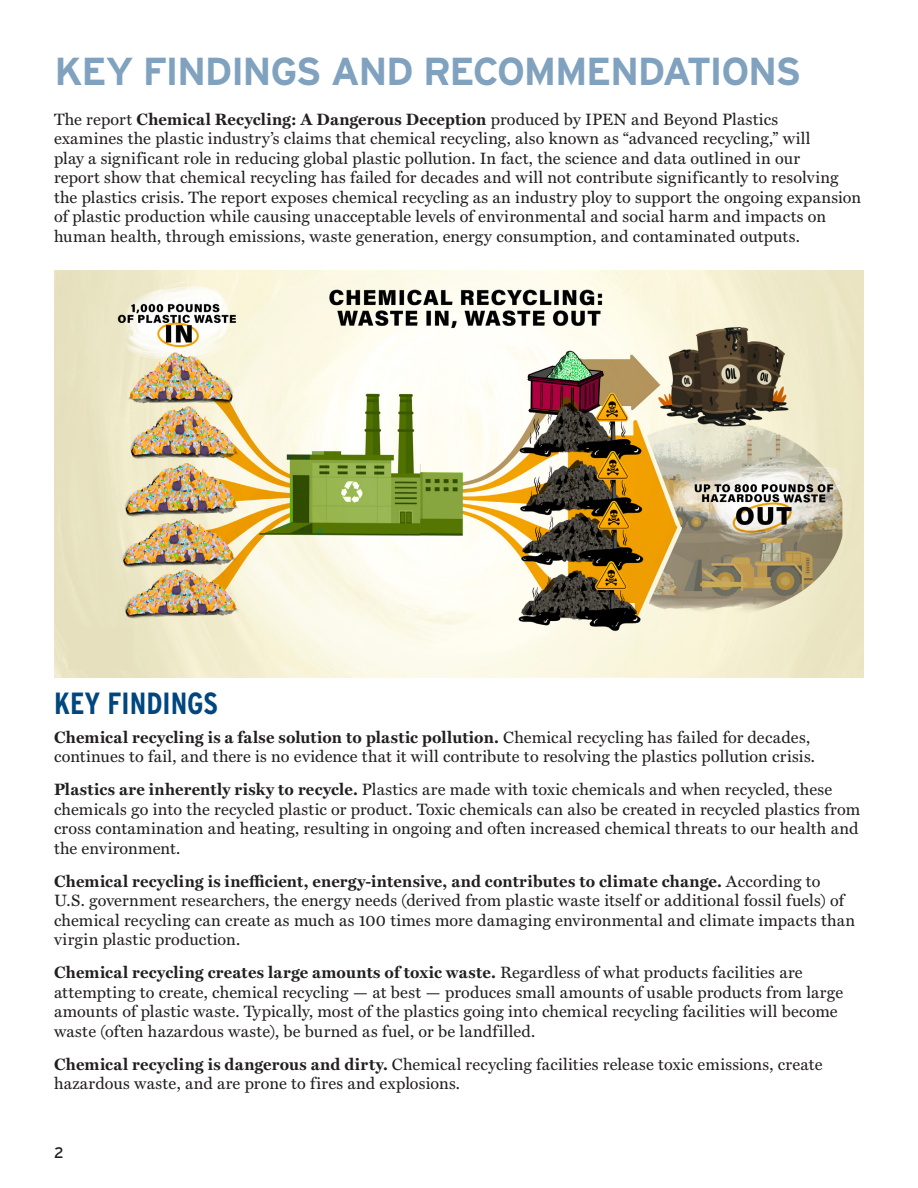
<style>
.page{position:relative;width:918px;height:1188px;background:#fff}
.page>*{position:absolute;margin:0;border:0;box-sizing:border-box;transform-origin:0 0}
.subhead_-_italic{font:700 39px "Interstate";letter-spacing:-.035em;color:#80a2bf}
.title_heading_A{font:700 30.6px "Interstate Condensed";color:#00467f}
.body{font:16.5px/19.5px "Miller Text";letter-spacing:.01em;color:#231f20}
.t1{font:15.3px "Interstate";color:#231f20}
.s1{font-weight:700}
</style>
<div class="page">
<img style="left:55px;top:270px;width:809px;height:407px">
<p class="subhead_-_italic" style="left:55px;top:50px;width:748px">KEY FINDINGS AND RECOMMENDATIONS</p>
<p class="body" style="left:54px;top:109px;width:809px">The report <span class="s1">Chemical Recycling: A Dangerous Deception</span> produced by IPEN and Beyond Plastics<br>examines the plastic industry’s claims that chemical recycling, also known as “advanced recycling,” will<br>play a significant role in reducing global plastic pollution. In fact, the science and data outlined in our<br>report show that chemical recycling has failed for decades and will not contribute significantly to resolving the plastics crisis. The report exposes chemical recycling as an industry ploy to support the ongoing expansion of plastic production while causing unacceptable levels of environmental and social harm and impacts on human health, through emissions, waste generation, energy consumption, and contaminated outputs.</p>
<p class="title_heading_A" style="left:54px;top:686px;width:166px">KEY FINDINGS</p>
<p class="body" style="left:54px;top:727px;width:763px"><span class="s1">Chemical recycling is a false solution to plastic pollution.</span> Chemical recycling has failed for decades, continues to fail, and there is no evidence that it will contribute to resolving the plastics pollution crisis.</p>
<p class="body" style="left:54px;top:780px;width:808px"><span class="s1">Plastics are inherently risky to recycle.</span> Plastics are made with toxic chemicals and when recycled, these chemicals go into the recycled plastic or product. Toxic chemicals can also be created in recycled plastics from cross contamination and heating, resulting in ongoing and often increased chemical threats to our health and the environment.</p>
<p class="body" style="left:54px;top:871px;width:803px"><span class="s1">Chemical recycling is inefficient, energy-intensive, and contributes to climate change.</span> According to U.S. government researchers, the energy needs (derived from plastic waste itself or additional fossil fuels) of chemical recycling can create as much as 100 times more damaging environmental and climate impacts than virgin plastic production.</p>
<p class="body" style="left:54px;top:963px;width:791px"><span class="s1">Chemical recycling creates large amounts of toxic waste.</span> Regardless of what products facilities are attempting to create, chemical recycling — at best — produces small amounts of usable products from large amounts of plastic waste. Typically, most of the plastics going into chemical recycling facilities will become waste (often hazardous waste), be burned as fuel, or be landfilled.</p>
<p class="body" style="left:54px;top:1054px;width:770px"><span class="s1">Chemical recycling is dangerous and dirty.</span> Chemical recycling facilities release toxic emissions, create hazardous waste, and are prone to fires and explosions.</p>
<p class="t1" style="left:54px;top:1144px;width:11px">2</p>
</div>
